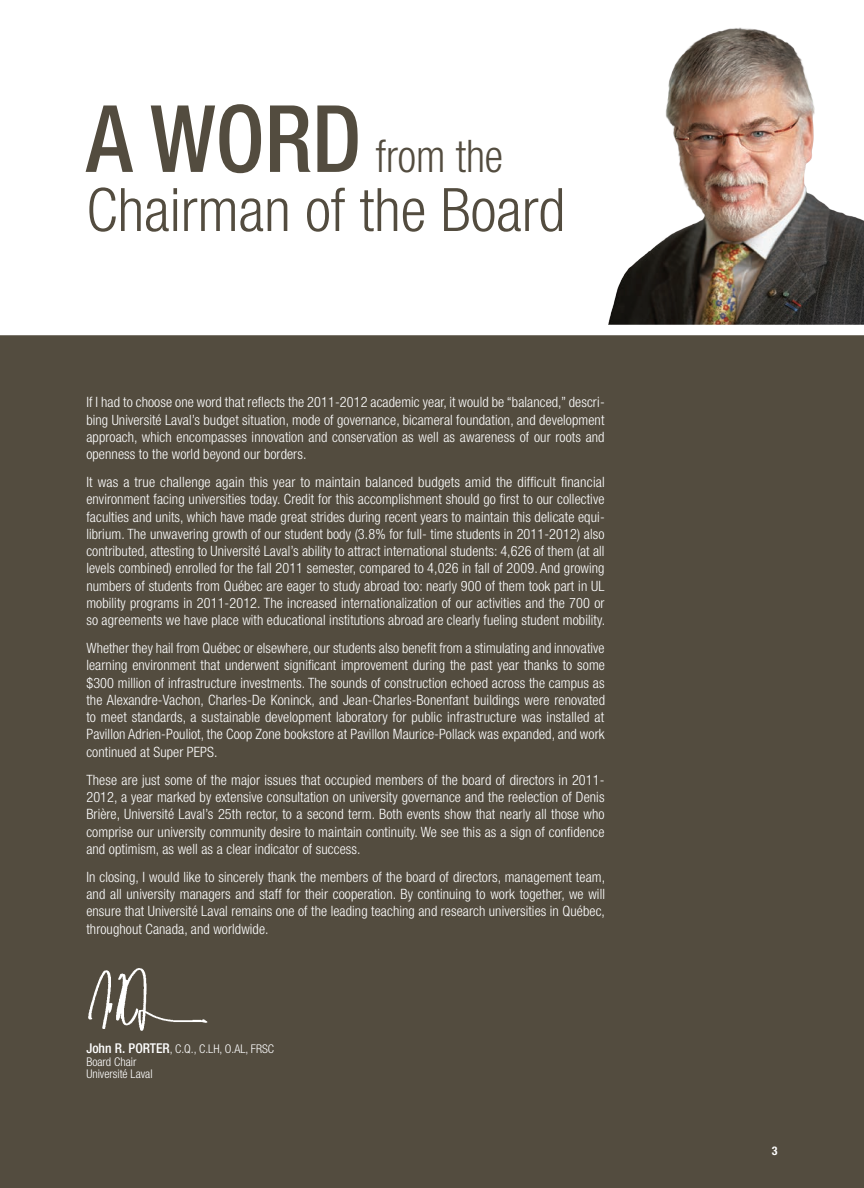
<style>
.page{position:relative;width:864px;height:1188px;background:#fff}
.page>*{position:absolute;margin:0;border:0;box-sizing:border-box;transform-origin:0 0}
.Titre_gris_pâle{font:300 condensed 60px "Helvetica Neue";color:#534c3f}
.Titre_gris_pâle-2{font:300 condensed 45px "Helvetica Neue";color:#534c3f;scale:.95 1}
.texte_courant{font:300 condensed 14.25px/17.2px "Helvetica Neue";letter-spacing:.005em;color:#fff;text-align:justify}
.signature{font:300 condensed 12px/12.3px "Helvetica Neue";color:#fff}
.Folio_droite_-blanc{font:700 condensed 12px "Helvetica Neue";color:#fff}
.s1{font-weight:500;font-size:93px}
.s2{font-weight:500;font-size:13.5px}
</style>
<div class="page">
<div style="left:0;top:330px;width:864px;height:858px;background:#534c3f"></div>
<img style="left:608px;top:27px;width:256px;height:298px">
<div style="left:0;top:325px;width:864px;height:10px;background:#fff"></div>
<img style="left:88px;top:968px;width:120px;height:63px">
<p class="Titre_gris_pâle-2" style="left:86px;top:130px;width:440px"><span class="s1">A WORD</span> from the</p>
<p class="Titre_gris_pâle" style="left:86px;top:175px;width:480px">Chairman of the Board</p>
<p class="texte_courant" style="left:86px;top:394px;width:520px">If I had to choose one word that reflects the 2011-2012 academic year, it would be “balanced,” descri&shy;bing Université Laval’s budget situation, mode of governance, bicameral foundation, and development approach, which encompasses innovation and conservation as well as awareness of our roots and openness to the world beyond our borders.</p>
<p class="texte_courant" style="left:86px;top:473px;width:520px">It was a true challenge again this year to maintain balanced budgets amid the difficult financial environment facing universities today. Credit for this accomplishment should go first to our collective faculties and units, which have made great strides during recent years to maintain this delicate equi&shy;librium. The unwavering growth of our student body (3.8% for full- time students in 2011-2012) also contributed, attesting to Université Laval’s ability to attract international students: 4,626 of them (at all levels combined) enrolled for the fall 2011 semester, compared to 4,026 in fall of 2009. And growing numbers of students from Québec are eager to study abroad too: nearly 900 of them took part in UL mobility programs in 2011-2012. The increased internationalization of our activities and the 700 or so agreements we have place with educational institutions abroad are clearly fueling student mobility.</p>
<p class="texte_courant" style="left:86px;top:639px;width:520px">Whether they hail from Québec or elsewhere, our students also benefit from a stimulating and innovative learning environment that underwent significant improvement during the past year thanks to some $300 million of infrastructure investments. The sounds of construction echoed across the campus as the Alexandre-Vachon, Charles-De Koninck, and Jean-Charles-Bonenfant buildings were renovated to meet standards, a sustainable development laboratory for public infrastructure was installed at Pavillon Adrien-Pouliot, the Coop Zone bookstore at Pavillon Maurice-Pollack was expanded, and work continued at Super PEPS.</p>
<p class="texte_courant" style="left:86px;top:771px;width:520px">These are just some of the major issues that occupied members of the board of directors in 2011- 2012, a year marked by extensive consultation on university governance and the reelection of Denis Brière, Université Laval’s 25th rector, to a second term. Both events show that nearly all those who comprise our university community desire to maintain continuity. We see this as a sign of confidence and optimism, as well as a clear indicator of success.</p>
<p class="texte_courant" style="left:86px;top:868px;width:520px">In closing, I would like to sincerely thank the members of the board of directors, management team, and all university managers and staff for their cooperation. By continuing to work together, we will ensure that Université Laval remains one of the leading teaching and research universities in Québec, throughout Canada, and worldwide.</p>
<p class="signature" style="left:86px;top:1043px;width:189px"><span class="s2">John R. PORTER</span>, C.Q., C.LH, O.AL, FRSC<br>Board Chair</p>
<p class="signature" style="left:86px;top:1068px;width:68px">Université Laval</p>
<p class="Folio_droite_-blanc" style="left:772px;top:1143px;width:7px">3</p>
</div>
